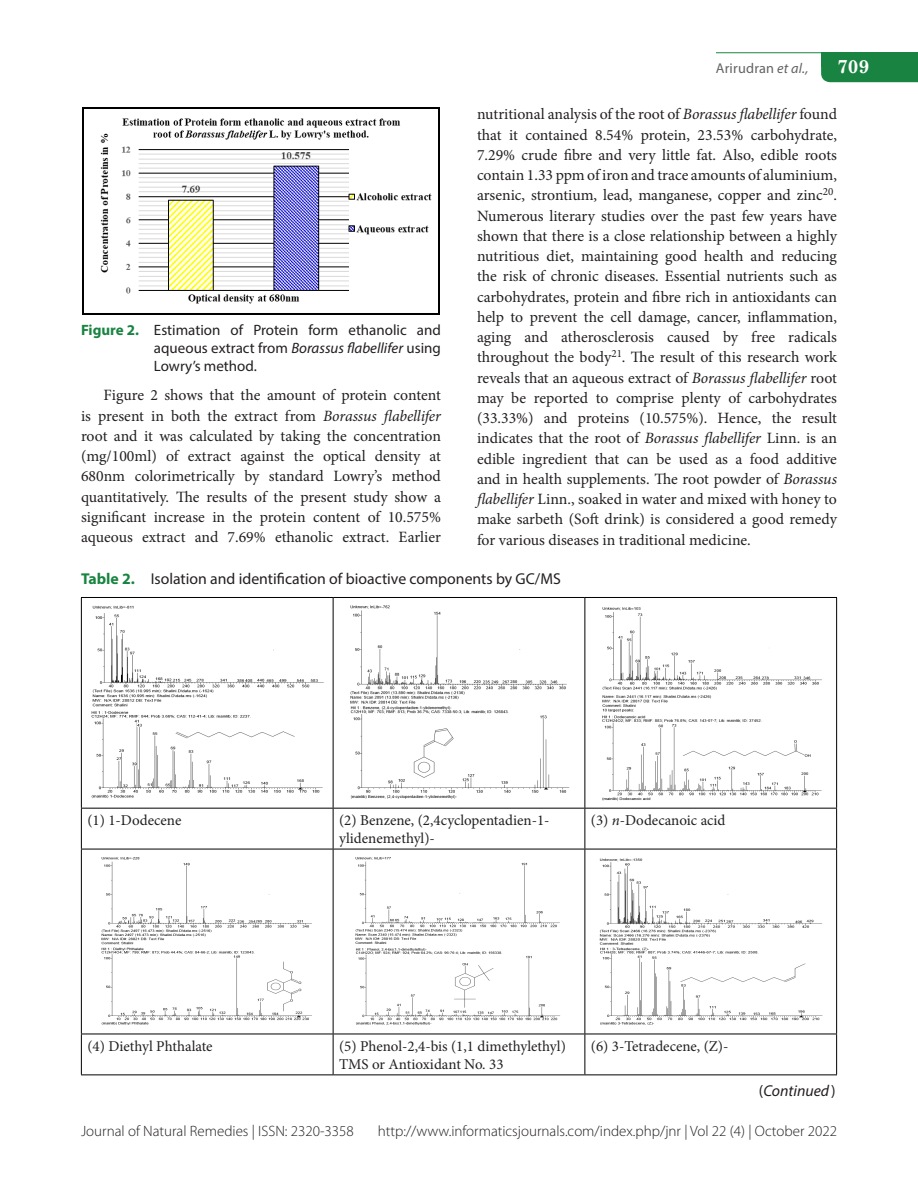
<style>
.page{position:relative;width:918px;height:1188px;background:#fff}
.page>*{position:absolute;margin:0;border:0;box-sizing:border-box;transform-origin:0 0}
.t1{font:700 18.75px "Century Schoolbook";color:#fff}
.Text_Ind{font:15.75px/20.2px "Minion Pro";color:#231f20;text-align:justify}
.Table_head{font:15.75px "Myriad Pro";color:#231f20}
.Table_head-2{font:italic 15.75px "Myriad Pro";color:#231f20}
.Fig{font:15px/18px "Minion Pro";color:#231f20}
.t2{font:300 15px "Myriad Pro";color:#231f20}
.Fig_cap{font:15px/18px "Myriad Pro";color:#231f20;text-align:justify}
.t3{font:14.25px "Myriad Pro";letter-spacing:.015em;color:#636366}
.s1{font-style:italic}
.s2{font-weight:700;color:#198441}
.s3{font-style:normal}
</style>
<div class="page">
<svg style="left:821px;top:67px;width:97px;height:15px"></svg>
<div style="left:821px;top:53px;width:97px;height:14px;background:#198441"></div>
<div style="left:891px;top:68px;width:27px;height:14px;background:#198441"></div>
<hr style="left:716px;top:52px;width:202px;height:1px;background:#198441">
<img style="left:82px;top:108px;width:358px;height:206px">
<hr style="left:81px;top:597px;width:252px;height:1px;background:#000">
<hr style="left:81px;top:598px;width:1px;height:210px;background:#000">
<hr style="left:333px;top:597px;width:252px;height:1px;background:#000">
<hr style="left:333px;top:598px;width:1px;height:210px;background:#000">
<hr style="left:585px;top:597px;width:252px;height:1px;background:#000">
<hr style="left:585px;top:598px;width:1px;height:210px;background:#000">
<hr style="left:836px;top:598px;width:1px;height:210px;background:#000">
<hr style="left:81px;top:808px;width:252px;height:1px;background:#000">
<hr style="left:81px;top:809px;width:1px;height:40px;background:#000">
<hr style="left:333px;top:808px;width:252px;height:1px;background:#000">
<hr style="left:333px;top:809px;width:1px;height:40px;background:#000">
<hr style="left:585px;top:808px;width:252px;height:1px;background:#000">
<hr style="left:585px;top:809px;width:1px;height:40px;background:#000">
<hr style="left:836px;top:809px;width:1px;height:40px;background:#000">
<hr style="left:81px;top:849px;width:252px;height:1px;background:#000">
<hr style="left:81px;top:849px;width:1px;height:185px;background:#000">
<hr style="left:333px;top:849px;width:252px;height:1px;background:#000">
<hr style="left:333px;top:849px;width:1px;height:185px;background:#000">
<hr style="left:585px;top:849px;width:252px;height:1px;background:#000">
<hr style="left:585px;top:849px;width:1px;height:185px;background:#000">
<hr style="left:836px;top:849px;width:1px;height:185px;background:#000">
<hr style="left:81px;top:1034px;width:252px;height:1px;background:#000">
<hr style="left:81px;top:1034px;width:1px;height:41px;background:#000">
<hr style="left:333px;top:1034px;width:252px;height:1px;background:#000">
<hr style="left:333px;top:1034px;width:1px;height:41px;background:#000">
<hr style="left:585px;top:1034px;width:252px;height:1px;background:#000">
<hr style="left:585px;top:1034px;width:1px;height:41px;background:#000">
<hr style="left:836px;top:1034px;width:1px;height:41px;background:#000">
<hr style="left:81px;top:1075px;width:252px;height:1px;background:#000">
<hr style="left:333px;top:1075px;width:252px;height:1px;background:#000">
<hr style="left:585px;top:1075px;width:252px;height:1px;background:#000">
<img style="left:91px;top:605px;width:233px;height:193px">
<img style="left:350px;top:605px;width:220px;height:194px">
<img style="left:602px;top:607px;width:220px;height:194px">
<img style="left:101px;top:857px;width:211px;height:168px">
<img style="left:355px;top:857px;width:205px;height:168px">
<img style="left:599px;top:858px;width:224px;height:167px">
<p class="t3" style="left:716px;top:60px;width:94px">Arirudran <span class="s1">et al.,</span></p>
<p class="t1" style="left:837px;top:52px;width:34px">709</p>
<p class="Text_Ind" style="left:477px;top:104px;width:362px">nutritional analysis of the root of <span class="s1">Borassus flabellifer</span> found that it contained 8.54% protein, 23.53% carbohydrate, 7.29% crude fibre and very little fat. Also, edible roots contain 1.33 ppm of iron and trace amounts of aluminium, arsenic, strontium, lead, manganese, copper and zinc<sup>20</sup>.<br>Numerous literary studies over the past few years have shown that there is a close relationship between a highly nutritious diet, maintaining good health and reducing the risk of chronic diseases. Essential nutrients such as carbohydrates, protein and fibre rich in antioxidants can help to prevent the cell damage, cancer, inflammation, aging and atherosclerosis caused by free radicals throughout the body<sup>21</sup>. The result of this research work reveals that an aqueous extract of <span class="s1">Borassus flabellifer</span> root may be reported to comprise plenty of carbohydrates (33.33%) and proteins (10.575%). Hence, the result indicates that the root of <span class="s1">Borassus flabellifer</span> Linn. is an edible ingredient that can be used as a food additive and in health supplements. The root powder of <span class="s1">Borassus flabellifer</span> Linn., soaked in water and mixed with honey to make sarbeth (Soft drink) is considered a good remedy for various diseases in traditional medicine.</p>
<p class="Table_head" style="left:81px;top:569px;width:481px"><span class="s2">Table 2.</span> Isolation and identification of bioactive components by GC/MS</p>
<p class="Fig_cap" style="left:154px;top:321px;width:289px;text-indent:-73px"><span class="s2">Figure 2.</span> Estimation of Protein form ethanolic and aqueous extract from <span class="s1">Borassus flabellifer</span> using Lowry’s method.</p>
<p class="Text_Ind" style="left:81px;top:385px;width:362px;text-indent:22px">Figure 2 shows that the amount of protein content is present in both the extract from <span class="s1">Borassus flabellifer </span>root and it was calculated by taking the concentration (mg/100ml) of extract against the optical density at 680nm colorimetrically by standard Lowry’s method quantitatively. The results of the present study show a significant increase in the protein content of 10.575% aqueous extract and 7.69% ethanolic extract. Earlier</p>
<p class="Fig" style="left:87px;top:811px;width:96px">(1) 1-Dodecene</p>
<p class="Fig" style="left:339px;top:811px;width:212px">(2) Benzene, (2,4cyclopentadien-1- ylidenemethyl)-</p>
<p class="Fig" style="left:591px;top:811px;width:136px">(3) <span class="s1">n</span>-Dodecanoic acid</p>
<p class="Fig" style="left:87px;top:1037px;width:127px">(4) Diethyl Phthalate</p>
<p class="Fig" style="left:339px;top:1037px;width:228px">(5) Phenol-2,4-bis (1,1 dimethylethyl)<br>TMS or Antioxidant No. 33</p>
<p class="Fig" style="left:591px;top:1037px;width:139px">(6) 3-Tetradecene, (Z)-</p>
<p class="Table_head-2" style="left:759px;top:1081px;width:78px"><span class="s3">(</span>Continued<span class="s3">)</span></p>
<p class="t2" style="left:81px;top:1122px;width:274px">Journal of Natural Remedies | ISSN: 2320-3358</p>
<p class="t2" style="left:378px;top:1122px;width:461px">http://www.informaticsjournals.com/index.php/jnr | Vol 22 (4) | October 2022</p>
</div>
